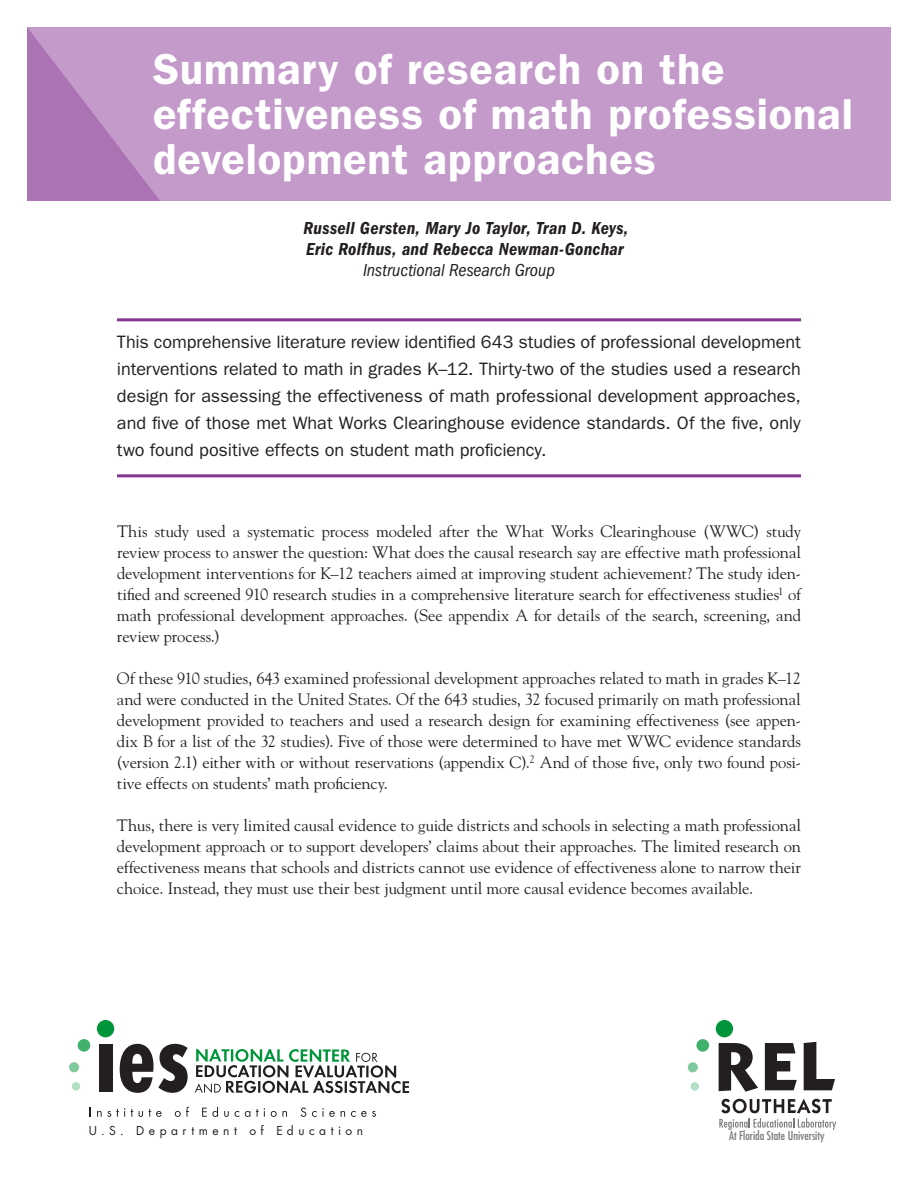
<style>
.page{position:relative;width:918px;height:1188px;background:#fff}
.page>*{position:absolute;margin:0;border:0;box-sizing:border-box;transform-origin:0 0}
.t1{font:600 43.5px/45px "ITC Franklin Gothic Std";letter-spacing:.02em;color:#fff}
.t2{font:18px/27px "ITC Franklin Gothic Std";letter-spacing:-.005em;color:#231f20;text-align:justify}
.t3{font:18px/21px "ITC Franklin Gothic Std Dm Cd It";letter-spacing:.015em;color:#231f20}
.t4{font:italic condensed 18px "ITC Franklin Gothic Std";letter-spacing:-.005em;color:#231f20}
.t5{font:16.5px/21px "Goudy Std";letter-spacing:-.01em;color:#231f20;text-align:justify}
.t6{font:12px "Futura Std";letter-spacing:.375em;color:#231f20}
.t7{font:condensed 12px "Futura Std";color:#77787b}
</style>
<div class="page">
<div style="left:27px;top:27px;width:864px;height:174px;background:#c39aca"></div>
<svg style="left:27px;top:27px;width:133px;height:174px"></svg>
<div style="left:78px;top:1039px;width:12px;height:13px;background:#40b06b;border-radius:50%"></div>
<div style="left:69px;top:1062px;width:10px;height:10px;background:#80ca9d;border-radius:50%"></div>
<div style="left:72px;top:1082px;width:8px;height:9px;background:#b3dfc4;border-radius:50%"></div>
<div style="left:97px;top:1020px;width:17px;height:17px;background:#00953a;border-radius:50%"></div>
<div style="left:99px;top:1045px;width:14px;height:47px;background:#231f20"></div>
<svg style="left:120px;top:1044px;width:68px;height:49px"></svg>
<svg style="left:195px;top:1049px;width:214px;height:44px"></svg>
<svg style="left:97px;top:1108px;width:28px;height:9px"></svg>
<svg style="left:131px;top:1109px;width:2px;height:8px"></svg>
<svg style="left:139px;top:1111px;width:4px;height:6px"></svg>
<svg style="left:149px;top:1109px;width:13px;height:8px"></svg>
<svg style="left:175px;top:1107px;width:14px;height:10px"></svg>
<svg style="left:202px;top:1107px;width:16px;height:10px"></svg>
<svg style="left:224px;top:1111px;width:5px;height:6px"></svg>
<svg style="left:235px;top:1111px;width:4px;height:6px"></svg>
<svg style="left:245px;top:1111px;width:5px;height:6px"></svg>
<svg style="left:256px;top:1108px;width:9px;height:9px"></svg>
<svg style="left:271px;top:1111px;width:16px;height:6px"></svg>
<svg style="left:301px;top:1108px;width:5px;height:9px"></svg>
<svg style="left:312px;top:1108px;width:23px;height:9px"></svg>
<svg style="left:341px;top:1111px;width:4px;height:6px"></svg>
<svg style="left:351px;top:1111px;width:25px;height:6px"></svg>
<hr style="left:117px;top:318px;width:684px;height:3px;background:#873694">
<hr style="left:117px;top:474px;width:684px;height:3px;background:#873694">
<svg style="left:719px;top:1043px;width:39px;height:49px"></svg>
<svg style="left:765px;top:1043px;width:32px;height:47px"></svg>
<svg style="left:804px;top:1042px;width:31px;height:48px"></svg>
<div style="left:696px;top:1039px;width:13px;height:13px;background:#40b06b;border-radius:50%"></div>
<div style="left:688px;top:1062px;width:10px;height:10px;background:#80ca9d;border-radius:50%"></div>
<div style="left:691px;top:1082px;width:8px;height:9px;background:#b3dfc4;border-radius:50%"></div>
<div style="left:716px;top:1020px;width:17px;height:17px;background:#00953a;border-radius:50%"></div>
<svg style="left:719px;top:1099px;width:117px;height:31px"></svg>
<h1 class="t1" style="left:153px;top:46px;width:702px">Summary of research on the effectiveness of math professional development approaches</h1>
<p class="t3" style="left:304px;top:218px;width:326px">Russell Gersten, Mary Jo Taylor, Tran D. Keys,<br>Eric Rolfhus, and Rebecca Newman-Gonchar</p>
<p class="t4" style="left:363px;top:260px;width:193px">Instructional Research Group</p>
<p class="t2" style="left:117px;top:329px;width:685px">This comprehensive literature review identified 643 studies of professional development interventions related to math in grades K–12. Thirty-two of the studies used a research design for assessing the effectiveness of math professional development approaches, and five of those met What Works Clearinghouse evidence standards. Of the five, only two found positive effects on student math proficiency.</p>
<p class="t5" style="left:117px;top:521px;width:686px">This study used a systematic process modeled after the What Works Clearinghouse (WWC) study review process to answer the question: What does the causal research say are effective math professional development interventions for K–12 teachers aimed at improving student achievement? The study iden&shy;tified and screened 910 research studies in a comprehensive literature search for effectiveness studies<sup>1</sup> of math professional development approaches. (See appendix A for details of the search, screening, and review process.)</p>
<p class="t5" style="left:117px;top:668px;width:686px">Of these 910 studies, 643 examined professional development approaches related to math in grades K–12 and were conducted in the United States. Of the 643 studies, 32 focused primarily on math professional development provided to teachers and used a research design for examining effectiveness (see appen&shy;dix B for a list of the 32 studies). Five of those were determined to have met WWC evidence standards (version 2.1) either with or without reservations (appendix C).<sup>2</sup> And of those five, only two found posi&shy;tive effects on students’ math proficiency.</p>
<p class="t5" style="left:117px;top:815px;width:685px">Thus, there is very limited causal evidence to guide districts and schools in selecting a math professional development approach or to support developers’ claims about their approaches. The limited research on effectiveness means that schools and districts cannot use evidence of effectiveness alone to narrow their choice. Instead, they must use their best judgment until more causal evidence becomes available.</p>
<p class="t6" style="left:89px;top:1123px;width:276px">U.S. Department of Education</p>
<p class="t7" style="left:729px;top:1129px;width:97px">At Florida State University</p>
</div>
